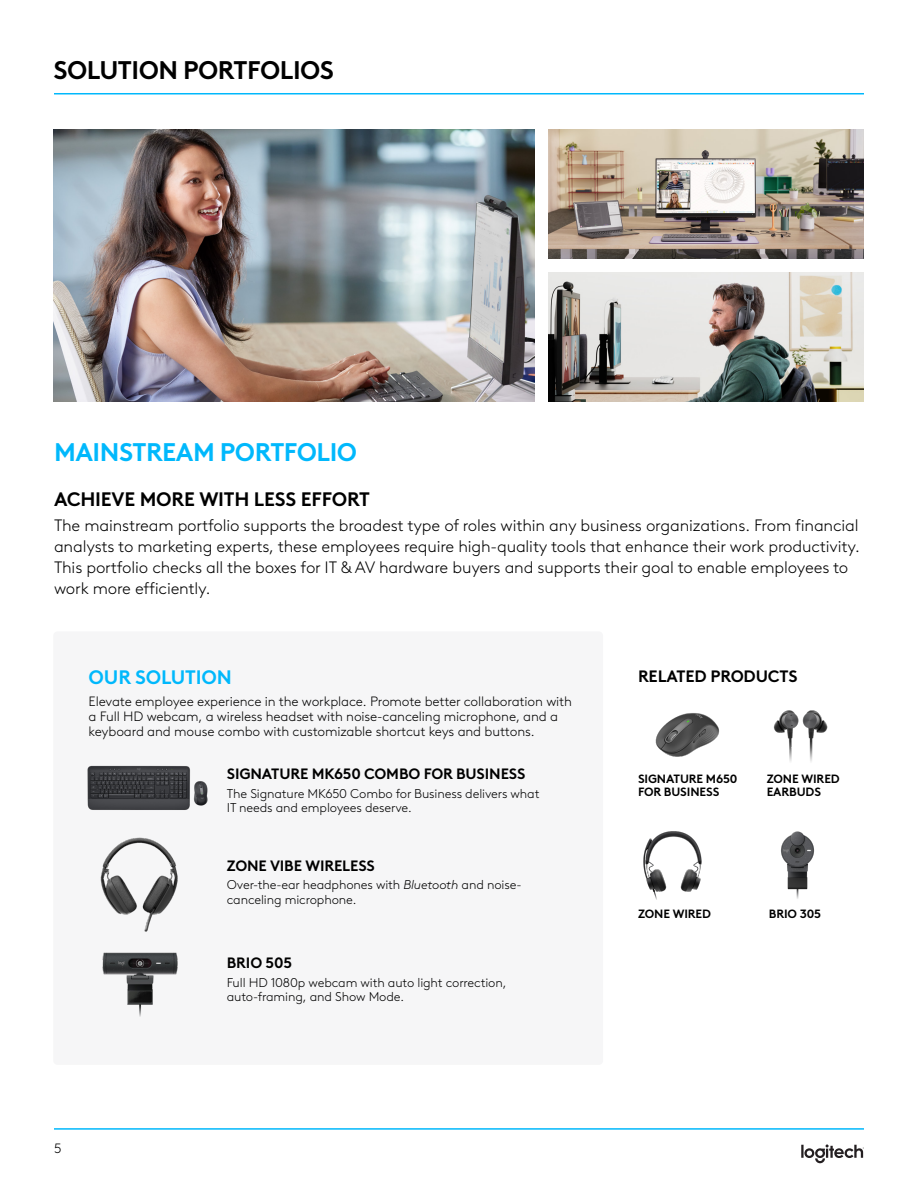
<style>
.page{position:relative;width:918px;height:1188px;background:#fff}
.page>*{position:absolute;margin:0;border:0;box-sizing:border-box;transform-origin:0 0}
.Head_1{font:700 25.5px "Brown Logitech Pan";letter-spacing:-.02em;color:#00b8fc}
.Head_1-2{font:700 25.5px "Brown Logitech Pan";letter-spacing:-.02em;color:#000}
.Body_1_TOC{font:700 19.5px "Brown Logitech Pan";letter-spacing:-.01em;color:#000}
.Body_1_TOC-2{font:700 19.5px "Brown Logitech Pan";letter-spacing:-.01em;color:#00b8fc}
.Body_1_TOC-3{font:300 16.5px/21px "Brown Logitech Pan";letter-spacing:-.01em;color:#000}
.Body_1_TOC-4{font:700 16.5px "Brown Logitech Pan";letter-spacing:-.01em;color:#000}
.Body_1_TOC-5{font:700 15px "Brown Logitech Pan";letter-spacing:-.01em;color:#000}
.Body_1_TOC-6{font:300 13.5px/15px "Brown Logitech Pan";letter-spacing:-.01em;color:#000}
.Body_1_TOC-7{font:300 12.75px/14.2px "Brown Logitech Pan";letter-spacing:-.01em;color:#000}
.Body_1_TOC-8{font:700 12px/13.5px "Brown Logitech Pan";letter-spacing:-.01em;color:#000}
.s1{font-family:"Brown Pro";font-style:italic}
</style>
<div class="page">
<svg style="left:801px;top:1144px;width:63px;height:19px"></svg>
<hr style="left:54px;top:93px;width:810px;height:1px;background:#00b8fc">
<hr style="left:54px;top:1128px;width:810px;height:2px;background:#00b8fc">
<img style="left:53px;top:129px;width:482px;height:273px">
<img style="left:548px;top:129px;width:316px;height:130px">
<img style="left:548px;top:272px;width:316px;height:130px">
<div style="left:53px;top:631px;width:550px;height:434px;background:#f6f6f7;border-radius:4px"></div>
<img style="left:87px;top:765px;width:121px;height:45px">
<img style="left:100px;top:837px;width:78px;height:92px">
<img style="left:102px;top:929px;width:76px;height:88px">
<img style="left:655px;top:713px;width:65px;height:44px">
<img style="left:643px;top:831px;width:59px;height:69px">
<img style="left:773px;top:710px;width:55px;height:52px">
<img style="left:781px;top:831px;width:34px;height:68px">
<p class="Head_1-2" style="left:53px;top:50px;width:282px">SOLUTION PORTFOLIOS</p>
<p class="Head_1" style="left:54px;top:433px;width:305px">MAINSTREAM PORTFOLIO</p>
<p class="Body_1_TOC" style="left:54px;top:484px;width:318px">ACHIEVE MORE WITH LESS EFFORT</p>
<p class="Body_1_TOC-3" style="left:54px;top:514px;width:807px">The mainstream portfolio supports the broadest type of roles within any business organizations. From financial analysts to marketing experts, these employees require high-quality tools that enhance their work productivity.<br>This portfolio checks all the boxes for IT &amp; AV hardware buyers and supports their goal to enable employees to work more efficiently.</p>
<p class="Body_1_TOC-2" style="left:89px;top:663px;width:145px">OUR SOLUTION</p>
<p class="Body_1_TOC-6" style="left:89px;top:693px;width:485px">Elevate employee experience in the workplace. Promote better collaboration with a Full HD webcam, a wireless headset with noise-canceling microphone, and a keyboard and mouse combo with customizable shortcut keys and buttons.</p>
<p class="Body_1_TOC-5" style="left:227px;top:763px;width:300px">SIGNATURE MK650 COMBO FOR BUSINESS</p>
<p class="Body_1_TOC-7" style="left:227px;top:786px;width:314px">The Signature MK650 Combo for Business delivers what<br>IT needs and employees deserve.</p>
<p class="Body_1_TOC-5" style="left:227px;top:854px;width:150px">ZONE VIBE WIRELESS</p>
<p class="Body_1_TOC-7" style="left:227px;top:877px;width:296px">Over-the-ear headphones with <span class="s1">Bluetooth</span> and noise&shy;canceling microphone.</p>
<p class="Body_1_TOC-5" style="left:227px;top:951px;width:67px">BRIO 505</p>
<p class="Body_1_TOC-7" style="left:227px;top:975px;width:281px">Full HD 1080p webcam with auto light correction, auto-framing, and Show Mode.</p>
<p class="Body_1_TOC-6" style="left:54px;top:1140px;width:9px">5</p>
<p class="Body_1_TOC-4" style="left:638px;top:663px;width:161px">RELATED PRODUCTS</p>
<p class="Body_1_TOC-8" style="left:638px;top:771px;width:101px">SIGNATURE M650<br>FOR BUSINESS</p>
<p class="Body_1_TOC-8" style="left:767px;top:771px;width:75px">ZONE WIRED<br>EARBUDS</p>
<p class="Body_1_TOC-8" style="left:638px;top:906px;width:75px">ZONE WIRED</p>
<p class="Body_1_TOC-8" style="left:769px;top:906px;width:54px">BRIO 305</p>
</div>
